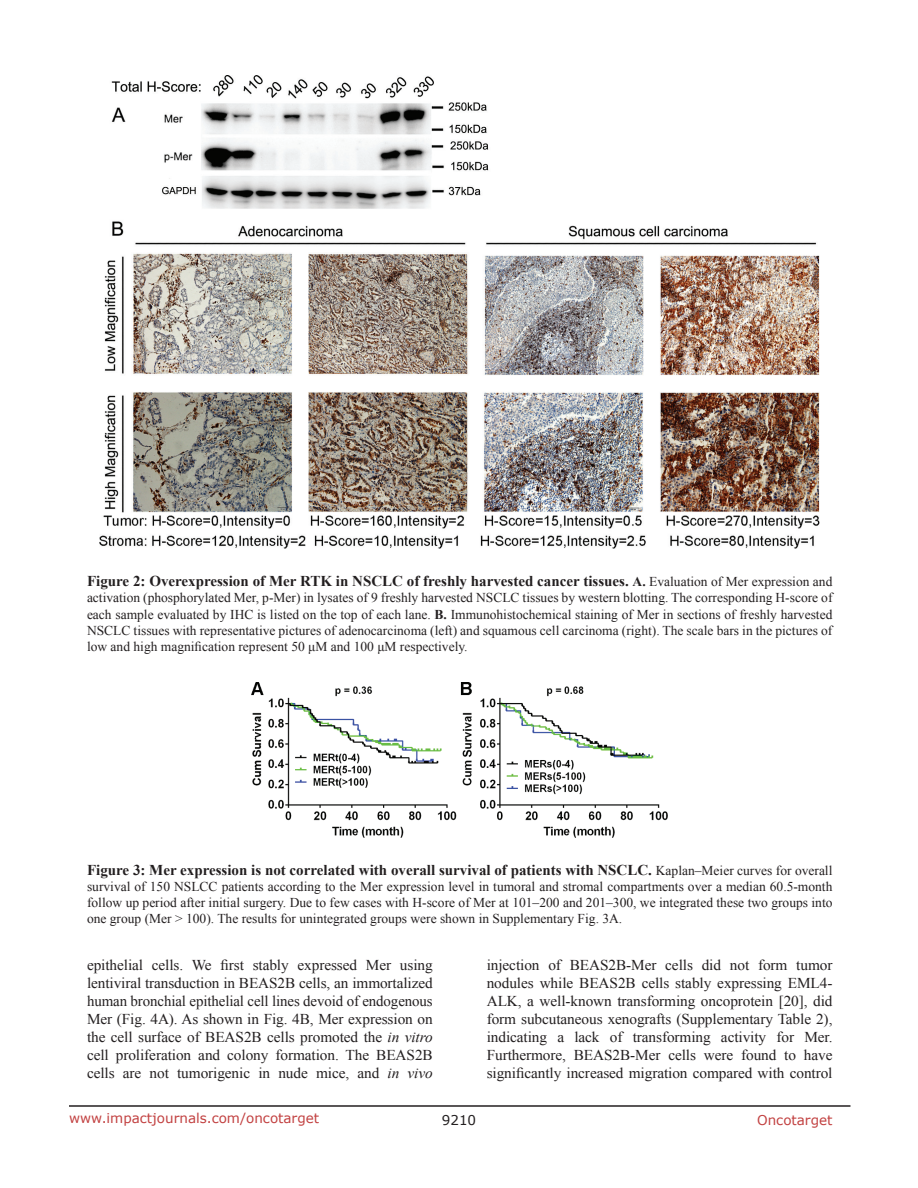
<style>
.page{position:relative;width:918px;height:1188px;background:#fff}
.page>*{position:absolute;margin:0;border:0;box-sizing:border-box;transform-origin:0 0}
.t1{font:15px/18px "Times New Roman";letter-spacing:-.005em;color:#231f20;text-align:justify}
.t2{font:700 15px "Times New Roman";color:#231f20}
.t3{font:13.5px/16.2px "Times New Roman";color:#231f20;text-align:justify}
.t4{font:13.5px "Verdana";color:#c24141}
.t5{font:13.5px "Verdana";color:#231f20}
.s1{font-size:13.5px}
.s2{font-weight:400;font-size:13.5px}
.s3{font-weight:700}
.s4{font-style:italic}
</style>
<div class="page">
<hr style="left:69px;top:1105px;width:781px;height:2px;background:#231f20">
<img style="left:100px;top:76px;width:720px;height:473px">
<img style="left:252px;top:683px;width:416px;height:154px">
<p class="t2" style="left:87px;top:571px;width:747px">Figure 2: Overexpression of Mer RTK in NSCLC of freshly harvested cancer tissues. <span class="s1">A.</span> <span class="s2">Evaluation of Mer expression and</span></p>
<p class="t3" style="left:87px;top:590px;width:747px">activation (phosphorylated Mer, p-Mer) in lysates of 9 freshly harvested NSCLC tissues by western blotting. The corresponding H-score of each sample evaluated by IHC is listed on the top of each lane. <span class="s3">B.</span> Immunohistochemical staining of Mer in sections of freshly harvested NSCLC tissues with representative pictures of adenocarcinoma (left) and squamous cell carcinoma (right). The scale bars in the pictures of low and high magnification represent 50 μM and 100 μM respectively.</p>
<p class="t2" style="left:87px;top:859px;width:747px">Figure 3: Mer expression is not correlated with overall survival of patients with NSCLC. <span class="s2">Kaplan–Meier curves for overall</span></p>
<p class="t3" style="left:87px;top:878px;width:747px">survival of 150 NSLCC patients according to the Mer expression level in tumoral and stromal compartments over a median 60.5-month follow up period after initial surgery. Due to few cases with H-score of Mer at 101–200 and 201–300, we integrated these two groups into one group (Mer &gt; 100). The results for unintegrated groups were shown in Supplementary Fig. 3A.</p>
<p class="t1" style="left:87px;top:956px;width:347px">epithelial cells. We first stably expressed Mer using lentiviral transduction in BEAS2B cells, an immortalized human bronchial epithelial cell lines devoid of endogenous Mer (Fig. 4A). As shown in Fig. 4B, Mer expression on the cell surface of BEAS2B cells promoted the <span class="s4">in vitro </span>cell proliferation and colony formation. The BEAS2B cells are not tumorigenic in nude mice, and <span class="s4">in vivo</span></p>
<p class="t1" style="left:487px;top:956px;width:347px">injection of BEAS2B-Mer cells did not form tumor nodules while BEAS2B cells stably expressing EML4- ALK, a well-known transforming oncoprotein [20], did form subcutaneous xenografts (Supplementary Table 2), indicating a lack of transforming activity for Mer.<br>Furthermore, BEAS2B-Mer cells were found to have significantly increased migration compared with control</p>
<p class="t4" style="left:69px;top:1109px;width:252px">www.impactjournals.com/oncotarget</p>
<p class="t5" style="left:442px;top:1111px;width:36px">9210</p>
<p class="t4" style="left:757px;top:1111px;width:77px">Oncotarget</p>
</div>
